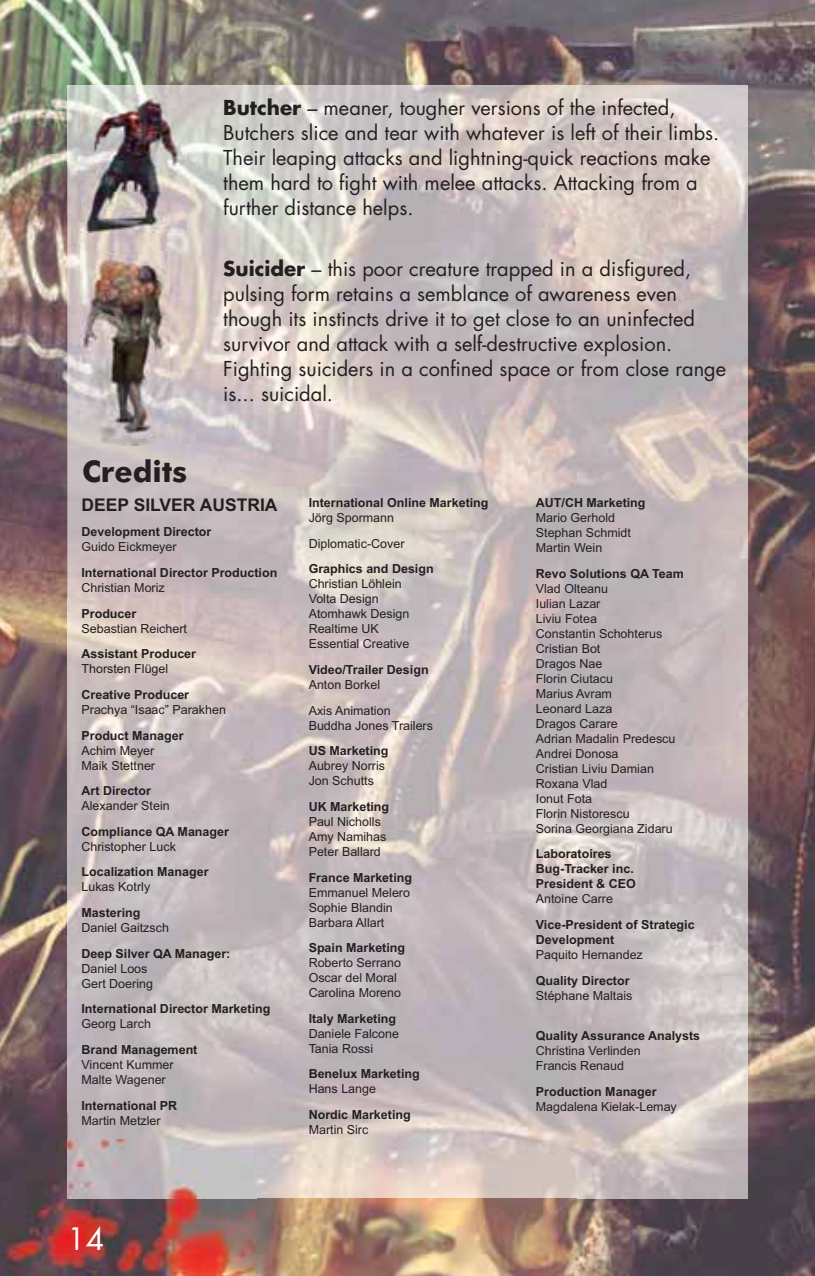
<style>
.page{position:relative;width:815px;height:1276px;background:#fff}
.page>*{position:absolute;margin:0;border:0;box-sizing:border-box;transform-origin:0 0}
.t1{font:700 30px "Futura BT";color:#231f20}
.t2{font:30px "Futura";color:#fff}
.t3{font:20px/25px "Futura";color:#231f20}
.t4{font:700 17.5px "Arial";color:#231f20}
.t5{font:12.5px/15px "Arial";color:#231f20}
.t6{font:700 12.5px/15px "Arial";color:#231f20}
.s1{font-weight:700}
</style>
<div class="page">
<img style="left:0;top:0;width:814px;height:154px">
<img style="left:0;top:154px;width:67px;height:985px">
<img style="left:732px;top:154px;width:82px;height:1122px">
<img style="left:256px;top:1198px;width:476px;height:78px">
<img style="left:67px;top:85px;width:681px;height:1113px">
<img style="left:0;top:1139px;width:256px;height:137px">
<img style="left:67px;top:1139px;width:189px;height:59px">
<img style="left:814px;top:0;width:1px;height:1276px">
<img style="left:80px;top:94px;width:107px;height:139px">
<img style="left:80px;top:252px;width:89px;height:193px">
<h1 class="t1" style="left:82px;top:454px;width:106px">Credits</h1>
<p class="t3" style="left:223px;top:97px;width:498px"><span class="s1">Butcher</span> – meaner, tougher versions of the infected, Butchers slice and tear with whatever is left of their limbs.<br>Their leaping attacks and lightning-quick reactions make them hard to fight with melee attacks. Attacking from a further distance helps.</p>
<p class="t3" style="left:223px;top:258px;width:505px"><span class="s1">Suicider</span> – this poor creature trapped in a disfigured, pulsing form retains a semblance of awareness even though its instincts drive it to get close to an uninfected survivor and attack with a self-destructive explosion.<br>Fighting suiciders in a confined space or from close range is... suicidal.</p>
<h3 class="t4" style="left:81px;top:498px;width:198px">DEEP SILVER AUSTRIA</h3>
<p class="t6" style="left:81px;top:526px;width:131px">Development Director</p>
<p class="t5" style="left:81px;top:541px;width:97px">Guido Eickmeyer</p>
<p class="t6" style="left:81px;top:566px;width:197px">International Director Production</p>
<p class="t5" style="left:81px;top:581px;width:85px">Christian Moriz</p>
<p class="t6" style="left:81px;top:607px;width:56px">Producer</p>
<p class="t5" style="left:81px;top:622px;width:107px">Sebastian Reichert</p>
<p class="t6" style="left:81px;top:647px;width:116px">Assistant Producer</p>
<p class="t5" style="left:81px;top:662px;width:88px">Thorsten Flügel</p>
<p class="t6" style="left:81px;top:688px;width:109px">Creative Producer</p>
<p class="t5" style="left:81px;top:703px;width:146px">Prachya “Isaac” Parakhen</p>
<p class="t6" style="left:81px;top:729px;width:104px">Product Manager</p>
<p class="t5" style="left:81px;top:744px;width:75px">Achim Meyer<br>Maik Stettner</p>
<p class="t6" style="left:81px;top:784px;width:71px">Art Director</p>
<p class="t5" style="left:81px;top:799px;width:90px">Alexander Stein</p>
<p class="t6" style="left:81px;top:825px;width:149px">Compliance QA Manager</p>
<p class="t5" style="left:81px;top:840px;width:96px">Christopher Luck</p>
<p class="t6" style="left:81px;top:866px;width:129px">Localization Manager</p>
<p class="t5" style="left:81px;top:881px;width:70px">Lukas Kotrly</p>
<p class="t6" style="left:81px;top:906px;width:61px">Mastering</p>
<p class="t5" style="left:81px;top:921px;width:89px">Daniel Gaitzsch</p>
<p class="t6" style="left:81px;top:947px;width:150px">Deep Silver QA Manager:</p>
<p class="t5" style="left:81px;top:962px;width:73px">Daniel Loos<br>Gert Doering</p>
<p class="t6" style="left:81px;top:1002px;width:190px">International Director Marketing</p>
<p class="t5" style="left:81px;top:1017px;width:71px">Georg Larch</p>
<p class="t6" style="left:81px;top:1043px;width:117px">Brand Management</p>
<p class="t5" style="left:81px;top:1058px;width:94px">Vincent Kummer<br>Malte Wagener</p>
<p class="t6" style="left:81px;top:1099px;width:97px">International PR</p>
<p class="t5" style="left:81px;top:1114px;width:81px">Martin Metzler</p>
<p class="t6" style="left:309px;top:496px;width:181px">International Online Marketing</p>
<p class="t5" style="left:309px;top:506px;width:97px;line-height:25.5px">Jörg Spormann<br>Diplomatic-Cover</p>
<p class="t6" style="left:309px;top:562px;width:127px">Graphics and Design</p>
<p class="t5" style="left:309px;top:577px;width:102px">Christian Löhlein<br>Volta Design<br>Atomhawk Design<br>Realtime UK<br>Essential Creative</p>
<p class="t6" style="left:309px;top:663px;width:121px">Video/Trailer Design</p>
<p class="t5" style="left:309px;top:673px;width:83px;line-height:25.5px">Anton Borkel<br>Axis Animation</p>
<p class="t5" style="left:309px;top:719px;width:126px">Buddha Jones Trailers</p>
<p class="t6" style="left:309px;top:744px;width:81px">US Marketing</p>
<p class="t5" style="left:309px;top:759px;width:78px">Aubrey Norris<br>Jon Schutts</p>
<p class="t6" style="left:309px;top:800px;width:82px">UK Marketing</p>
<p class="t5" style="left:309px;top:815px;width:79px">Paul Nicholls<br>Amy Namihas<br>Peter Ballard</p>
<p class="t6" style="left:309px;top:871px;width:105px">France Marketing</p>
<p class="t5" style="left:309px;top:886px;width:103px">Emmanuel Melero<br>Sophie Blandin<br>Barbara Allart</p>
<p class="t6" style="left:309px;top:941px;width:98px">Spain Marketing</p>
<p class="t5" style="left:309px;top:956px;width:94px">Roberto Serrano<br>Oscar del Moral<br>Carolina Moreno</p>
<p class="t6" style="left:309px;top:1012px;width:89px">Italy Marketing</p>
<p class="t5" style="left:309px;top:1027px;width:92px">Daniele Falcone<br>Tania Rossi</p>
<p class="t6" style="left:309px;top:1067px;width:113px">Benelux Marketing</p>
<p class="t5" style="left:309px;top:1082px;width:69px">Hans Lange</p>
<p class="t6" style="left:309px;top:1108px;width:104px">Nordic Marketing</p>
<p class="t5" style="left:309px;top:1123px;width:61px">Martin Sirc</p>
<h1 class="t2" style="left:67px;top:1225px;width:38px">14</h1>
<p class="t6" style="left:536px;top:496px;width:111px">AUT/CH Marketing</p>
<p class="t5" style="left:536px;top:511px;width:97px">Mario Gerhold<br>Stephan Schmidt<br>Martin Wein</p>
<p class="t6" style="left:536px;top:567px;width:149px">Revo Solutions QA Team</p>
<p class="t5" style="left:536px;top:582px;width:141px">Vlad Olteanu<br>Iulian Lazar<br>Liviu Fotea<br>Constantin Schohterus<br>Cristian Bot<br>Dragos Nae<br>Florin Ciutacu<br>Marius Avram<br>Leonard Laza<br>Dragos Carare<br>Adrian Madalin Predescu<br>Andrei Donosa<br>Cristian Liviu Damian<br>Roxana Vlad<br>Ionut Fota<br>Florin Nistorescu<br>Sorina Georgiana Zidaru</p>
<p class="t6" style="left:536px;top:847px;width:102px">Laboratoires<br>Bug-Tracker inc.<br>President &amp; CEO</p>
<p class="t5" style="left:536px;top:892px;width:79px">Antoine Carre</p>
<p class="t6" style="left:536px;top:918px;width:160px">Vice-President of Strategic<br>Development</p>
<p class="t5" style="left:536px;top:948px;width:108px">Paquito Hernandez</p>
<p class="t6" style="left:536px;top:974px;width:95px">Quality Director</p>
<p class="t5" style="left:536px;top:989px;width:98px">Stéphane Maltais</p>
<p class="t6" style="left:536px;top:1029px;width:166px">Quality Assurance Analysts</p>
<p class="t5" style="left:536px;top:1044px;width:106px">Christina Verlinden<br>Francis Renaud</p>
<p class="t6" style="left:536px;top:1085px;width:122px">Production Manager</p>
<p class="t5" style="left:536px;top:1100px;width:143px">Magdalena Kielak-Lemay</p>
</div>
